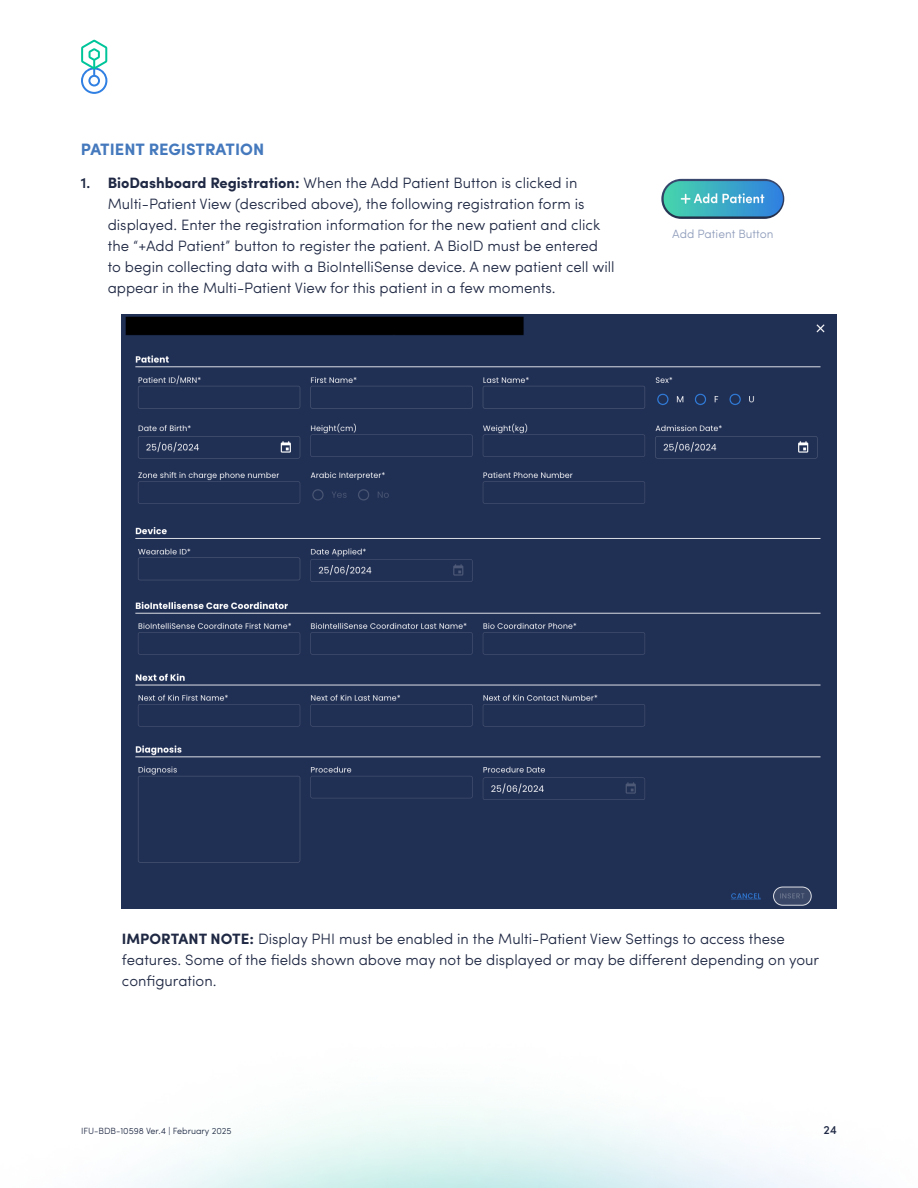
<style>
.page{position:relative;width:918px;height:1188px;background:#fff}
.page>*{position:absolute;margin:0;border:0;box-sizing:border-box;transform-origin:0 0}
.t1{font:700 16.5px "Sofia Pro";color:#4579bd}
.t2{font:300 15px/21px "Sofia Pro";color:#202944}
.t3{font:300 12px "Sofia Pro";color:#8f9dbb}
.t4{font:500 12px "Sofia Pro";color:#202944}
.t5{font:300 9px "Sofia Pro";color:#202944}
.s1{font-weight:600}
.s2{font-weight:700}
</style>
<div class="page">
<svg style="left:81px;top:40px;width:26px;height:54px"></svg>
<img style="left:122px;top:314px;width:714px;height:594px">
<img style="left:661px;top:179px;width:123px;height:40px;border-radius:20px">
<p class="t1" style="left:81px;top:136px;width:185px">PATIENT REGISTRATION</p>
<p class="t2" style="left:108px;top:172px;width:508px;text-indent:-27px"><span class="s1">1.</span> <span class="s2">BioDashboard Registration:</span> When the Add Patient Button is clicked in Multi-Patient View (described above), the following registration form is displayed. Enter the registration information for the new patient and click the “+Add Patient” button to register the patient. A BioID must be entered to begin collecting data with a BioIntelliSense device. A new patient cell will appear in the Multi-Patient View for this patient in a few moments.</p>
<p class="t3" style="left:672px;top:225px;width:103px">Add Patient Button</p>
<p class="t2" style="left:122px;top:928px;width:699px"><span class="s2">IMPORTANT NOTE:</span> Display PHI must be enabled in the Multi-Patient View Settings to access these features. Some of the fields shown above may not be displayed or may be different depending on your configuration.</p>
<p class="t5" style="left:81px;top:1124px;width:152px">IFU-BDB-10598 Ver.4 | February 2025</p>
<p class="t4" style="left:824px;top:1121px;width:15px">24</p>
</div>
